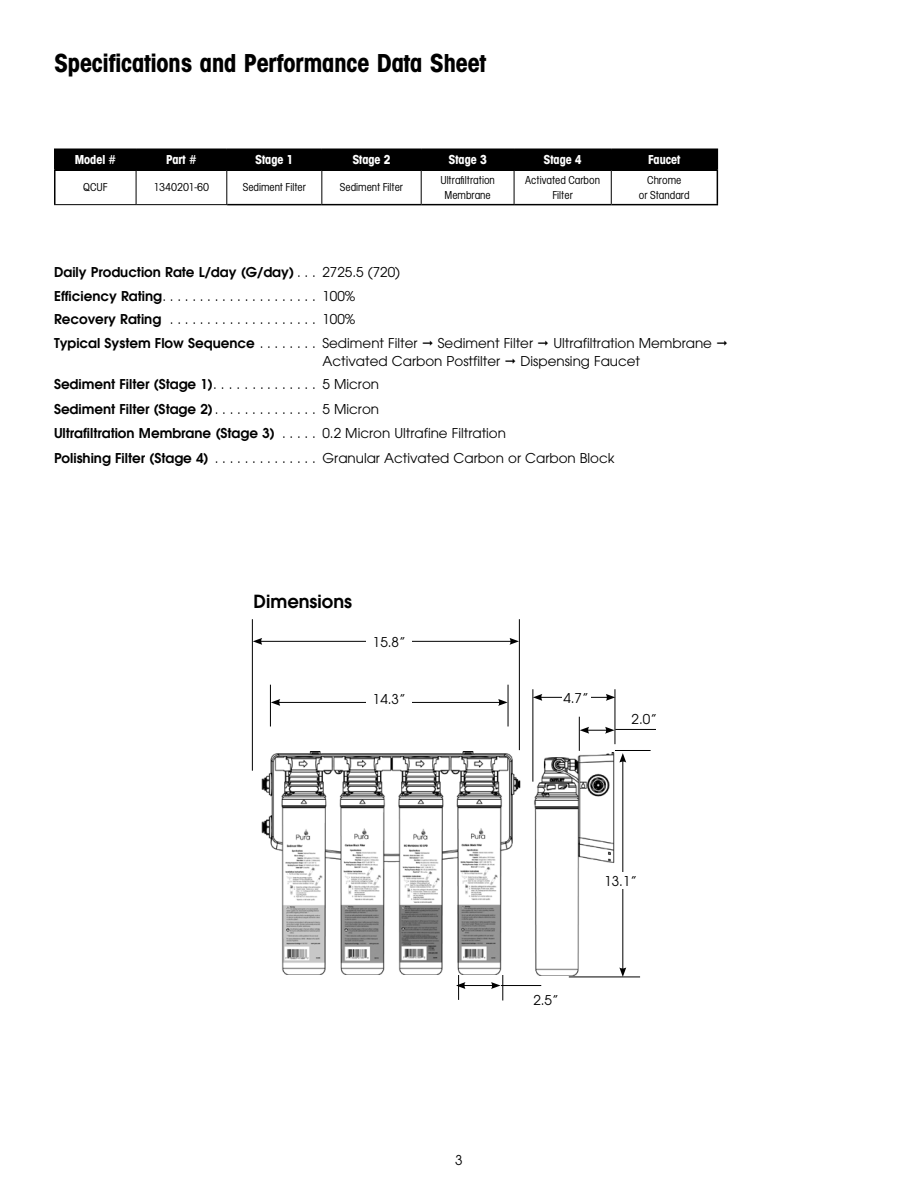
<style>
.page{position:relative;width:918px;height:1188px;background:#fff}
.page>*{position:absolute;margin:0;border:0;box-sizing:border-box;transform-origin:0 0}
.t1{font:27px "Avant Garde Bld Cnd";color:#000}
.t2{font:600 18px "Avant Garde";color:#000}
.t3{font:13.5px/18px "Avant Garde";color:#000}
.t4{font:600 13.5px "Avant Garde";color:#000}
.t5{font:13.5px "Avant Garde Bld Cnd";color:#fff}
.t6{font:condensed 12px/14.4px "Avant Garde";color:#000;text-align:center}
.s1{font-weight:400}
</style>
<div class="page">
<img style="left:532px;top:752px;width:83px;height:224px">
<hr style="left:54px;top:169px;width:82px;height:2px;background:#000">
<hr style="left:136px;top:169px;width:91px;height:2px;background:#000">
<hr style="left:227px;top:169px;width:95px;height:2px;background:#000">
<hr style="left:322px;top:169px;width:99px;height:2px;background:#000">
<hr style="left:421px;top:169px;width:93px;height:2px;background:#000">
<hr style="left:514px;top:169px;width:97px;height:2px;background:#000">
<hr style="left:611px;top:169px;width:107px;height:2px;background:#000">
<hr style="left:227px;top:204px;width:95px;height:1px;background:#000">
<hr style="left:322px;top:204px;width:99px;height:1px;background:#000">
<hr style="left:421px;top:204px;width:93px;height:1px;background:#000">
<hr style="left:514px;top:204px;width:97px;height:1px;background:#000">
<hr style="left:611px;top:204px;width:107px;height:1px;background:#000">
<hr style="left:136px;top:171px;width:1px;height:33px;background:#000">
<hr style="left:321px;top:171px;width:1px;height:33px;background:#000">
<hr style="left:421px;top:171px;width:1px;height:33px;background:#000">
<hr style="left:514px;top:171px;width:1px;height:33px;background:#000">
<hr style="left:54px;top:148px;width:82px;height:2px;background:#000">
<hr style="left:136px;top:148px;width:91px;height:2px;background:#000">
<hr style="left:227px;top:148px;width:95px;height:2px;background:#000">
<hr style="left:322px;top:148px;width:99px;height:2px;background:#000">
<hr style="left:421px;top:148px;width:93px;height:2px;background:#000">
<hr style="left:514px;top:148px;width:97px;height:2px;background:#000">
<hr style="left:611px;top:148px;width:107px;height:2px;background:#000">
<div style="left:54px;top:149px;width:664px;height:21px;background:#000"></div>
<hr style="left:54px;top:171px;width:2px;height:33px;background:#000">
<hr style="left:717px;top:171px;width:1px;height:33px;background:#000">
<hr style="left:226px;top:171px;width:1px;height:33px;background:#000">
<hr style="left:54px;top:204px;width:82px;height:1px;background:#000">
<hr style="left:136px;top:204px;width:91px;height:1px;background:#000">
<hr style="left:611px;top:171px;width:1px;height:33px;background:#000">
<hr style="left:463px;top:985px;width:30px;height:1px;background:#000">
<svg style="left:456px;top:982px;width:9px;height:7px"></svg>
<svg style="left:491px;top:982px;width:10px;height:7px"></svg>
<hr style="left:501px;top:985px;width:40px;height:1px;background:#000">
<hr style="left:540px;top:697px;width:68px;height:1px;background:#000">
<svg style="left:534px;top:694px;width:8px;height:7px"></svg>
<svg style="left:606px;top:694px;width:9px;height:7px"></svg>
<hr style="left:252px;top:619px;width:1px;height:152px;background:#000">
<hr style="left:519px;top:619px;width:1px;height:131px;background:#000">
<hr style="left:508px;top:685px;width:1px;height:41px;background:#000">
<hr style="left:270px;top:685px;width:1px;height:41px;background:#000">
<hr style="left:278px;top:702px;width:223px;height:1px;background:#000">
<svg style="left:271px;top:699px;width:9px;height:7px"></svg>
<svg style="left:498px;top:699px;width:10px;height:7px"></svg>
<hr style="left:260px;top:641px;width:252px;height:1px;background:#000">
<svg style="left:253px;top:638px;width:9px;height:7px"></svg>
<svg style="left:510px;top:638px;width:9px;height:7px"></svg>
<div style="left:367px;top:633px;width:45px;height:16px;background:#fff"></div>
<div style="left:562px;top:689px;width:28px;height:12px;background:#fff"></div>
<div style="left:367px;top:691px;width:45px;height:16px;background:#fff"></div>
<hr style="left:615px;top:750px;width:36px;height:1px;background:#000">
<hr style="left:533px;top:689px;width:1px;height:93px;background:#000">
<hr style="left:579px;top:717px;width:1px;height:34px;background:#000">
<hr style="left:615px;top:689px;width:1px;height:55px;background:#000">
<svg style="left:580px;top:727px;width:35px;height:7px"></svg>
<hr style="left:615px;top:729px;width:41px;height:1px;background:#000">
<hr style="left:458px;top:968px;width:1px;height:32px;background:#000">
<hr style="left:502px;top:969px;width:1px;height:31px;background:#000">
<hr style="left:569px;top:977px;width:71px;height:1px;background:#000">
<hr style="left:622px;top:760px;width:1px;height:210px;background:#000">
<svg style="left:619px;top:753px;width:7px;height:10px"></svg>
<svg style="left:619px;top:967px;width:7px;height:10px"></svg>
<img style="left:261px;top:751px;width:260px;height:224px">
<div style="left:598px;top:872px;width:45px;height:17px;background:#fff"></div>
<h1 class="t1" style="left:54px;top:45px;width:433px">Specifications and Performance Data Sheet</h1>
<p class="t5" style="left:75px;top:151px;width:43px">Model #</p>
<p class="t5" style="left:166px;top:151px;width:32px">Part #</p>
<p class="t5" style="left:255px;top:151px;width:40px">Stage 1</p>
<p class="t5" style="left:352px;top:151px;width:40px">Stage 2</p>
<p class="t5" style="left:448px;top:151px;width:40px">Stage 3</p>
<p class="t5" style="left:544px;top:151px;width:40px">Stage 4</p>
<p class="t5" style="left:648px;top:151px;width:34px">Faucet</p>
<p class="t6" style="left:83px;top:181px;width:26px">QCUF</p>
<p class="t6" style="left:154px;top:181px;width:57px">1340201-60</p>
<p class="t6" style="left:243px;top:181px;width:65px">Sediment Filter</p>
<p class="t6" style="left:340px;top:181px;width:65px">Sediment Filter</p>
<p class="t6" style="left:440px;top:174px;width:56px">Ultrafiltration<br>Membrane</p>
<p class="t6" style="left:525px;top:174px;width:76px">Activated Carbon<br>Filter</p>
<p class="t6" style="left:639px;top:174px;width:52px">Chrome<br>or Standard</p>
<p class="t4" style="left:54px;top:264px;width:242px">Daily Production Rate L/day (G/day)</p>
<p class="t3" style="left:323px;top:263px;width:79px">2725.5 (720)</p>
<p class="t4" style="left:54px;top:287px;width:110px">Efficiency Rating</p>
<p class="t3" style="left:323px;top:287px;width:34px">100%</p>
<p class="t4" style="left:54px;top:310px;width:109px">Recovery Rating</p>
<p class="t3" style="left:323px;top:310px;width:34px">100%</p>
<p class="t4" style="left:54px;top:334px;width:202px">Typical System Flow Sequence</p>
<p class="t3" style="left:323px;top:334px;width:407px">Sediment Filter ◻ Sediment Filter ◻ Ultrafiltration Membrane ◻<br>Activated Carbon Postfilter ◻ Dispensing Faucet</p>
<p class="t4" style="left:54px;top:375px;width:211px">Sediment Filter (Stage 1)<span class="s1">. . . . . . .</span></p>
<p class="t3" style="left:323px;top:375px;width:58px">5 Micron</p>
<p class="t4" style="left:54px;top:400px;width:161px">Sediment Filter (Stage 2)</p>
<p class="t3" style="left:323px;top:400px;width:58px">5 Micron</p>
<p class="t4" style="left:54px;top:425px;width:222px">Ultrafiltration Membrane (Stage 3)</p>
<p class="t3" style="left:323px;top:424px;width:185px">0.2 Micron Ultrafine Filtration</p>
<p class="t4" style="left:54px;top:449px;width:156px">Polishing Filter (Stage 4)</p>
<p class="t3" style="left:323px;top:449px;width:294px">Granular Activated Carbon or Carbon Block</p>
<h2 class="t2" style="left:254px;top:589px;width:100px">Dimensions</h2>
<p class="t3" style="left:373px;top:633px;width:34px">15.8”</p>
<p class="t3" style="left:373px;top:690px;width:34px">14.3”</p>
<p class="t3" style="left:563px;top:689px;width:27px">4.7”</p>
<p class="t3" style="left:632px;top:710px;width:27px">2.0”</p>
<p class="t3" style="left:455px;top:1151px;width:9px">3</p>
<p class="t3" style="left:533px;top:991px;width:27px">2.5”</p>
<p class="t3" style="left:604px;top:872px;width:34px">13.1”</p>
</div>
